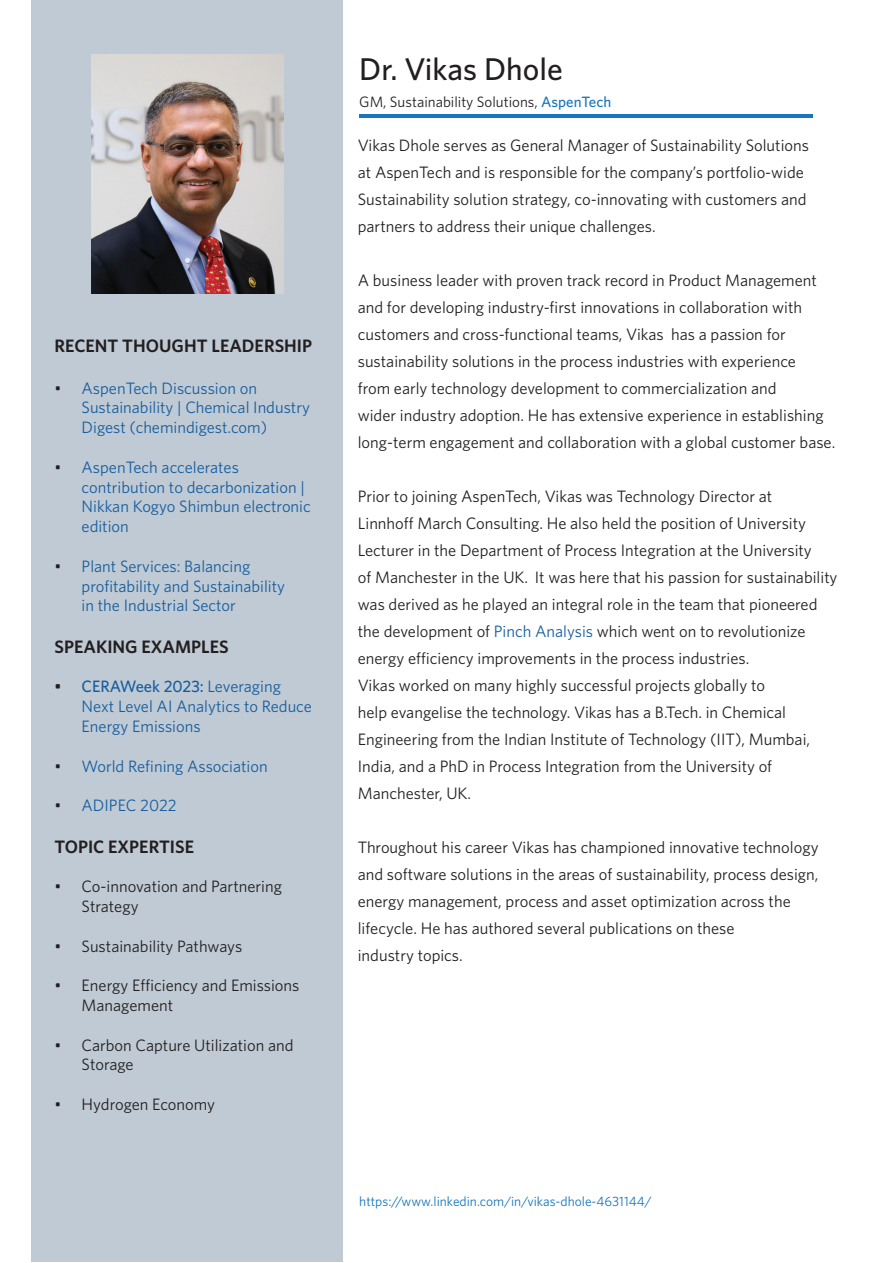
<style>
.page{position:relative;width:893px;height:1263px;background:#fff}
.page>*{position:absolute;margin:0;border:0;box-sizing:border-box;transform-origin:0 0}
.t1{font:500 31.5px "Whitney";color:#231f20}
.t2{font:600 18px "Whitney";color:#231f20}
.t3{font:16.5px/27px "Whitney";color:#231f20}
.t4{font:16.5px/19.8px "Whitney";color:#175d9e}
.t5{font:15px "Whitney";color:#231f20}
.t6{font:13.5px "Whitney";color:#1776bd}
.s1{color:#231f20}
.s2{font-weight:500;color:#231f20}
.s3{font-weight:500}
.s4{font-weight:500;color:#1776bd}
.s5{color:#175d9e}
</style>
<div class="page">
<div style="left:32px;top:1px;width:311px;height:1261px;background:#bfcad4"></div>
<img style="left:92px;top:54px;width:191px;height:239px">
<hr style="left:359px;top:114px;width:453px;height:3px;background:#1776bd">
<p class="t2" style="left:55px;top:334px;width:259px">RECENT THOUGHT LEADERSHIP</p>
<p class="t4" style="left:82px;top:378px;width:230px;text-indent:-27px"><span class="s1">•</span> AspenTech Discussion on<br>Sustainability | Chemical Industry<br>Digest (chemindigest.com)</p>
<p class="t4" style="left:82px;top:457px;width:231px;text-indent:-27px"><span class="s1">•</span> AspenTech accelerates contribution to decarbonization |<br>Nikkan Kogyo Shimbun electronic edition</p>
<p class="t4" style="left:82px;top:556px;width:205px;text-indent:-27px"><span class="s1">•</span> Plant Services: Balancing profitability and Sustainability in the Industrial Sector</p>
<p class="t2" style="left:55px;top:635px;width:176px">SPEAKING EXAMPLES</p>
<p class="t4" style="left:82px;top:676px;width:232px;text-indent:-27px"><span class="s2">•</span> <span class="s3">CERAWeek 2023:</span> Leveraging<br>Next Level AI Analytics to Reduce<br>Energy Emissions</p>
<p class="t4" style="left:55px;top:756px;width:215px"><span class="s1">•</span> World Refining Association</p>
<p class="t4" style="left:55px;top:795px;width:123px"><span class="s1">•</span> ADIPEC 2022</p>
<p class="t2" style="left:55px;top:834px;width:141px">TOPIC EXPERTISE</p>
<p class="t3" style="left:82px;top:876px;width:202px;line-height:19.8px;text-indent:-27px">• Co-innovation and Partnering<br>Strategy</p>
<p class="t3" style="left:55px;top:932px;width:189px">• Sustainability Pathways</p>
<p class="t3" style="left:82px;top:975px;width:219px;line-height:19.8px;text-indent:-27px">• Energy Efficiency and Emissions<br>Management</p>
<p class="t3" style="left:82px;top:1035px;width:213px;line-height:19.8px;text-indent:-27px">• Carbon Capture Utilization and<br>Storage</p>
<p class="t3" style="left:55px;top:1090px;width:162px">• Hydrogen Economy</p>
<h1 class="t1" style="left:359px;top:48px;width:205px">Dr. Vikas Dhole</h1>
<p class="t5" style="left:359px;top:92px;width:253px">GM, Sustainability Solutions, <span class="s4">AspenTech</span></p>
<p class="t3" style="left:358px;top:131px;width:453px">Vikas Dhole serves as General Manager of Sustainability Solutions at AspenTech and is responsible for the company’s portfolio-wide Sustainability solution strategy, co-innovating with customers and partners to address their unique challenges.</p>
<p class="t3" style="left:358px;top:266px;width:479px">A business leader with proven track record in Product Management and for developing industry-first innovations in collaboration with customers and cross-functional teams, Vikas has a passion for sustainability solutions in the process industries with experience<br>from early technology development to commercialization and<br>wider industry adoption. He has extensive experience in establishing long-term engagement and collaboration with a global customer base.</p>
<p class="t3" style="left:358px;top:482px;width:481px">Prior to joining AspenTech, Vikas was Technology Director at<br>Linnhoff March Consulting. He also held the position of University Lecturer in the Department of Process Integration at the University<br>of Manchester in the UK. It was here that his passion for sustainability was derived as he played an integral role in the team that pioneered the development of <span class="s5">Pinch Analysis</span> which went on to revolutionize energy efficiency improvements in the process industries.<br>Vikas worked on many highly successful projects globally to<br>help evangelise the technology. Vikas has a B.Tech. in Chemical Engineering from the Indian Institute of Technology (IIT), Mumbai, India, and a PhD in Process Integration from the University of Manchester, UK.</p>
<p class="t3" style="left:358px;top:833px;width:462px">Throughout his career Vikas has championed innovative technology and software solutions in the areas of sustainability, process design, energy management, process and asset optimization across the lifecycle. He has authored several publications on these<br>industry topics.</p>
<p class="t6" style="left:359px;top:1192px;width:294px">https://www.linkedin.com/in/vikas-dhole-4631144/</p>
</div>
